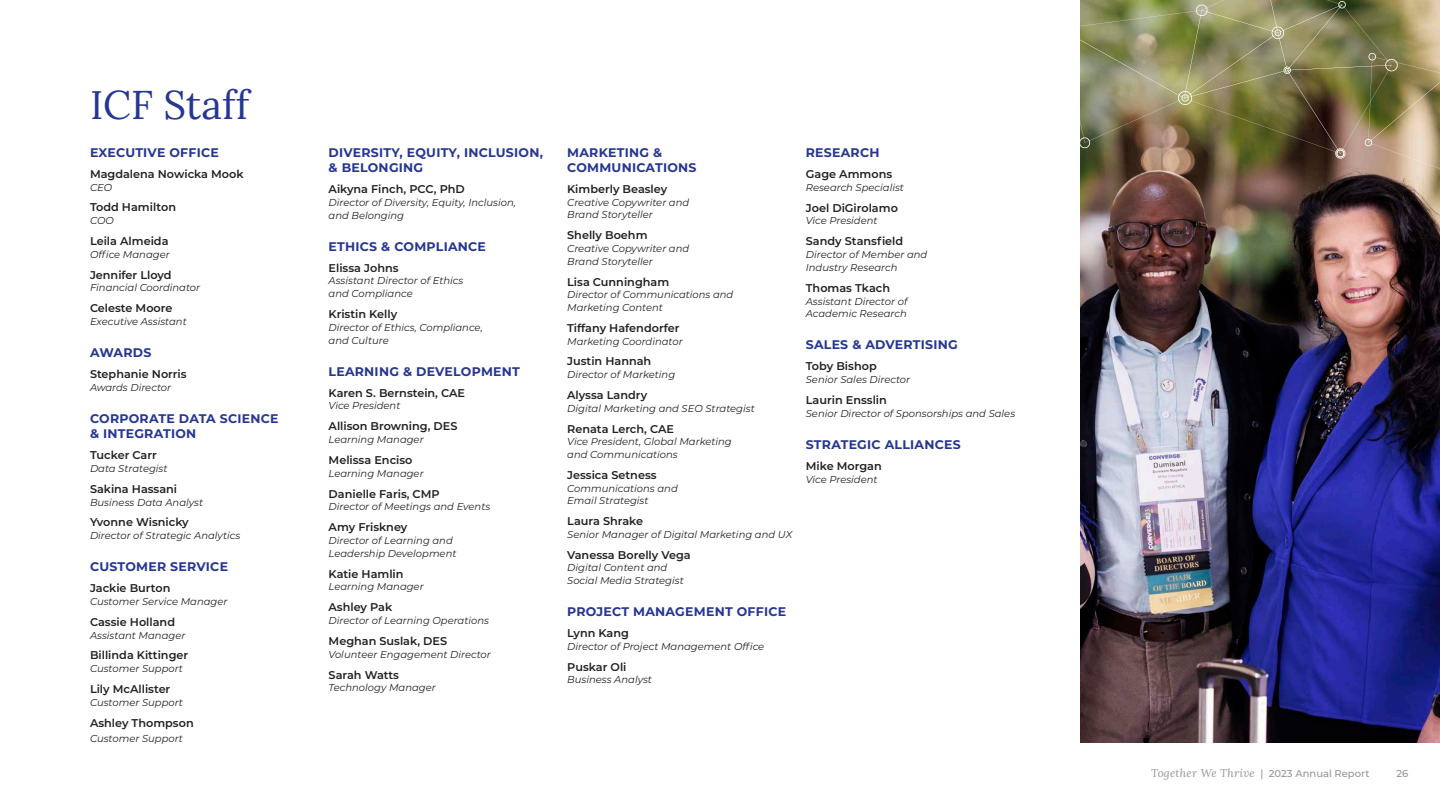
<style>
.page{position:relative;width:1440px;height:810px;background:#fff}
.page>*{position:absolute;margin:0;border:0;box-sizing:border-box;transform-origin:0 0}
.t1{font:40px "Lora";color:#263692}
.t2{font:700 12.5px/15.2px "Montserrat";letter-spacing:.02em;color:#263692}
.t3{font:600 11.25px "Montserrat";color:#231f20}
.t4{font:italic 10px/12.8px "Montserrat";color:#231f20}
.t5{font:500 10px "Montserrat";color:#939598}
.s1{font-family:"Lora";font-weight:400;font-style:italic;font-size:11.25px}
</style>
<div class="page">
<img style="left:1080px;top:169px;width:360px;height:573px">
<img style="left:1080px;top:0;width:360px;height:169px">
<h2 class="t1" style="left:90px;top:75px;width:161px">ICF Staff</h2>
<p class="t2" style="left:90px;top:144px;width:130px">EXECUTIVE OFFICE</p>
<p class="t3" style="left:90px;top:166px;width:155px">Magdalena Nowicka Mook</p>
<p class="t4" style="left:90px;top:180px;width:24px">CEO</p>
<p class="t3" style="left:90px;top:199px;width:88px">Todd Hamilton</p>
<p class="t4" style="left:90px;top:214px;width:25px">COO</p>
<p class="t3" style="left:90px;top:233px;width:80px">Leila Almeida</p>
<p class="t4" style="left:90px;top:248px;width:81px">Office Manager</p>
<p class="t3" style="left:90px;top:267px;width:83px">Jennifer Lloyd</p>
<p class="t4" style="left:90px;top:281px;width:112px">Financial Coordinator</p>
<p class="t3" style="left:90px;top:300px;width:84px">Celeste Moore</p>
<p class="t4" style="left:90px;top:315px;width:98px">Executive Assistant</p>
<p class="t2" style="left:90px;top:345px;width:63px">AWARDS</p>
<p class="t3" style="left:90px;top:366px;width:98px">Stephanie Norris</p>
<p class="t4" style="left:90px;top:381px;width:83px">Awards Director</p>
<p class="t2" style="left:90px;top:410px;width:190px">CORPORATE DATA SCIENCE &amp; INTEGRATION</p>
<p class="t3" style="left:90px;top:447px;width:68px">Tucker Carr</p>
<p class="t4" style="left:90px;top:462px;width:79px">Data Strategist</p>
<p class="t3" style="left:90px;top:481px;width:89px">Sakina Hassani</p>
<p class="t4" style="left:90px;top:495px;width:115px">Business Data Analyst</p>
<p class="t3" style="left:90px;top:514px;width:100px">Yvonne Wisnicky</p>
<p class="t4" style="left:90px;top:529px;width:152px">Director of Strategic Analytics</p>
<p class="t2" style="left:90px;top:559px;width:140px">CUSTOMER SERVICE</p>
<p class="t3" style="left:90px;top:580px;width:82px">Jackie Burton</p>
<p class="t4" style="left:90px;top:595px;width:139px">Customer Service Manager</p>
<p class="t3" style="left:90px;top:614px;width:87px">Cassie Holland</p>
<p class="t4" style="left:90px;top:628px;width:97px">Assistant Manager</p>
<p class="t3" style="left:90px;top:648px;width:100px">Billinda Kittinger</p>
<p class="t4" style="left:90px;top:662px;width:94px">Customer Support</p>
<p class="t3" style="left:90px;top:681px;width:82px">Lily McAllister</p>
<p class="t4" style="left:90px;top:696px;width:94px">Customer Support</p>
<p class="t3" style="left:90px;top:715px;width:105px">Ashley Thompson</p>
<p class="t4" style="left:90px;top:732px;width:94px">Customer Support</p>
<p class="t2" style="left:329px;top:144px;width:216px">DIVERSITY, EQUITY, INCLUSION, &amp; BELONGING</p>
<p class="t3" style="left:329px;top:181px;width:138px">Aikyna Finch, PCC, PhD</p>
<p class="t4" style="left:329px;top:196px;width:189px">Director of Diversity, Equity, Inclusion, and Belonging</p>
<p class="t2" style="left:329px;top:238px;width:159px">ETHICS &amp; COMPLIANCE</p>
<p class="t3" style="left:329px;top:260px;width:71px">Elissa Johns</p>
<p class="t4" style="left:329px;top:274px;width:136px">Assistant Director of Ethics and Compliance</p>
<p class="t3" style="left:329px;top:306px;width:70px">Kristin Kelly</p>
<p class="t4" style="left:329px;top:321px;width:156px">Director of Ethics, Compliance, and Culture</p>
<p class="t2" style="left:329px;top:363px;width:193px">LEARNING &amp; DEVELOPMENT</p>
<p class="t3" style="left:329px;top:385px;width:138px">Karen S. Bernstein, CAE</p>
<p class="t4" style="left:329px;top:399px;width:73px">Vice President</p>
<p class="t3" style="left:329px;top:418px;width:130px">Allison Browning, DES</p>
<p class="t4" style="left:329px;top:433px;width:97px">Learning Manager</p>
<p class="t3" style="left:329px;top:452px;width:85px">Melissa Enciso</p>
<p class="t4" style="left:329px;top:466px;width:97px">Learning Manager</p>
<p class="t3" style="left:329px;top:486px;width:113px">Danielle Faris, CMP</p>
<p class="t4" style="left:329px;top:500px;width:163px">Director of Meetings and Events</p>
<p class="t3" style="left:329px;top:519px;width:80px">Amy Friskney</p>
<p class="t4" style="left:329px;top:534px;width:129px">Director of Learning and<br>Leadership Development</p>
<p class="t3" style="left:329px;top:566px;width:77px">Katie Hamlin</p>
<p class="t4" style="left:329px;top:580px;width:97px">Learning Manager</p>
<p class="t3" style="left:329px;top:599px;width:65px">Ashley Pak</p>
<p class="t4" style="left:329px;top:614px;width:162px">Director of Learning Operations</p>
<p class="t3" style="left:329px;top:633px;width:120px">Meghan Suslak, DES</p>
<p class="t4" style="left:329px;top:648px;width:164px">Volunteer Engagement Director</p>
<p class="t3" style="left:329px;top:667px;width:72px">Sarah Watts</p>
<p class="t4" style="left:329px;top:681px;width:109px">Technology Manager</p>
<p class="t2" style="left:567px;top:144px;width:131px">MARKETING &amp;<br>COMMUNICATIONS</p>
<p class="t3" style="left:567px;top:181px;width:102px">Kimberly Beasley</p>
<p class="t4" style="left:567px;top:195px;width:124px">Creative Copywriter and<br>Brand Storyteller</p>
<p class="t3" style="left:567px;top:227px;width:82px">Shelly Boehm</p>
<p class="t4" style="left:567px;top:242px;width:124px">Creative Copywriter and<br>Brand Storyteller</p>
<p class="t3" style="left:567px;top:274px;width:104px">Lisa Cunningham</p>
<p class="t4" style="left:567px;top:288px;width:168px">Director of Communications and<br>Marketing Content</p>
<p class="t3" style="left:567px;top:320px;width:114px">Tiffany Hafendorfer</p>
<p class="t4" style="left:567px;top:334px;width:117px">Marketing Coordinator</p>
<p class="t3" style="left:567px;top:353px;width:86px">Justin Hannah</p>
<p class="t4" style="left:567px;top:368px;width:109px">Director of Marketing</p>
<p class="t3" style="left:567px;top:387px;width:82px">Alyssa Landry</p>
<p class="t4" style="left:567px;top:401px;width:189px">Digital Marketing and SEO Strategist</p>
<p class="t3" style="left:567px;top:421px;width:108px">Renata Lerch, CAE</p>
<p class="t4" style="left:567px;top:435px;width:166px">Vice President, Global Marketing and Communications</p>
<p class="t3" style="left:567px;top:467px;width:91px">Jessica Setness</p>
<p class="t4" style="left:567px;top:481px;width:112px">Communications and<br>Email Strategist</p>
<p class="t3" style="left:567px;top:513px;width:78px">Laura Shrake</p>
<p class="t4" style="left:567px;top:528px;width:227px">Senior Manager of Digital Marketing and UX</p>
<p class="t3" style="left:567px;top:547px;width:125px">Vanessa Borelly Vega</p>
<p class="t4" style="left:567px;top:561px;width:118px">Digital Content and<br>Social Media Strategist</p>
<p class="t2" style="left:567px;top:604px;width:220px">PROJECT MANAGEMENT OFFICE</p>
<p class="t3" style="left:567px;top:625px;width:63px">Lynn Kang</p>
<p class="t4" style="left:567px;top:640px;width:199px">Director of Project Management Office</p>
<p class="t3" style="left:567px;top:659px;width:61px">Puskar Oli</p>
<p class="t4" style="left:567px;top:673px;width:86px">Business Analyst</p>
<p class="t2" style="left:806px;top:144px;width:75px">RESEARCH</p>
<p class="t3" style="left:806px;top:166px;width:88px">Gage Ammons</p>
<p class="t4" style="left:806px;top:180px;width:100px">Research Specialist</p>
<p class="t3" style="left:806px;top:200px;width:94px">Joel DiGirolamo</p>
<p class="t4" style="left:806px;top:214px;width:73px">Vice President</p>
<p class="t3" style="left:806px;top:233px;width:99px">Sandy Stansfield</p>
<p class="t4" style="left:806px;top:248px;width:123px">Director of Member and<br>Industry Research</p>
<p class="t3" style="left:806px;top:280px;width:86px">Thomas Tkach</p>
<p class="t4" style="left:806px;top:294px;width:103px">Assistant Director of<br>Academic Research</p>
<p class="t2" style="left:806px;top:337px;width:153px">SALES &amp; ADVERTISING</p>
<p class="t3" style="left:806px;top:358px;width:72px">Toby Bishop</p>
<p class="t4" style="left:806px;top:373px;width:106px">Senior Sales Director</p>
<p class="t3" style="left:806px;top:392px;width:83px">Laurin Ensslin</p>
<p class="t4" style="left:806px;top:407px;width:211px">Senior Director of Sponsorships and Sales</p>
<p class="t2" style="left:806px;top:436px;width:156px">STRATEGIC ALLIANCES</p>
<p class="t3" style="left:806px;top:458px;width:77px">Mike Morgan</p>
<p class="t4" style="left:806px;top:472px;width:73px">Vice President</p>
<p class="t5" style="left:1151px;top:766px;width:220px"><span class="s1">Together We Thrive</span> | 2023 Annual Report</p>
<p class="t5" style="left:1396px;top:766px;width:13px">26</p>
</div>
